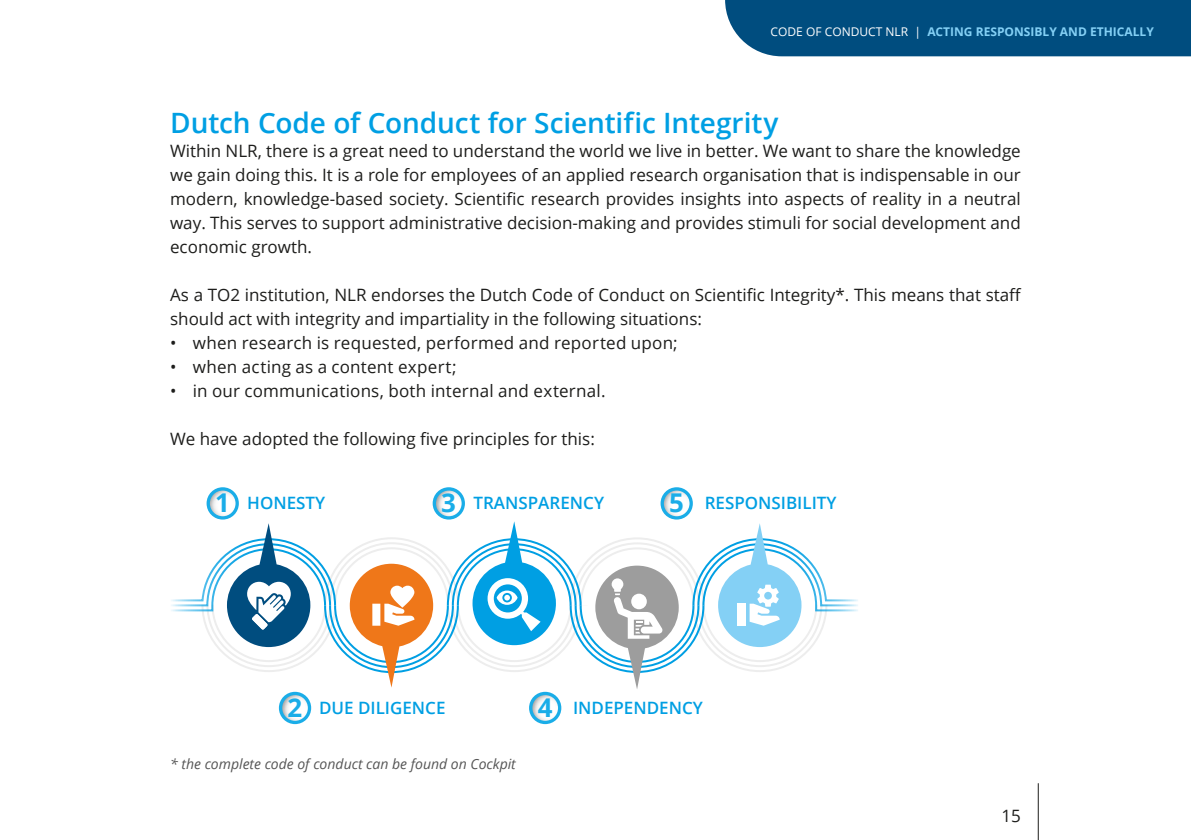
<style>
.page{position:relative;width:1191px;height:840px;background:#fff}
.page>*{position:absolute;margin:0;border:0;box-sizing:border-box;transform-origin:0 0}
.t1{font:600 28px "Open Sans";letter-spacing:-.005em;color:#009fe3}
.t2{font:700 25.8px "Open Sans";color:#1aade8}
.t3{font:17px/24px "Open Sans";color:#1d1d1b;text-align:justify}
.t4{font:600 17px "Open Sans";color:#009fe3}
.t5{font:italic 14px "Open Sans";color:#555}
.t6{font:700 12px "Open Sans";color:#84d0f5}
.s1{font-weight:400;color:#fff}
</style>
<div class="page">
<hr style="left:1037px;top:782px;width:1px;height:57px;background:#1d1d1b">
<div style="left:725px;top:0;width:466px;height:56px;background:#004d7f"></div>
<svg style="left:171px;top:521px;width:687px;height:168px"></svg>
<img style="left:662px;top:488px;width:29px;height:29px">
<div style="left:660px;top:487px;width:33px;height:32px;border:3px solid #1aade8;border-radius:50%"></div>
<img style="left:530px;top:695px;width:30px;height:27px">
<div style="left:529px;top:691px;width:32px;height:32px;border:3px solid #1aade8;border-radius:50%"></div>
<img style="left:434px;top:490px;width:29px;height:27px">
<div style="left:433px;top:487px;width:32px;height:32px;border:3px solid #1aade8;border-radius:50%"></div>
<img style="left:280px;top:695px;width:30px;height:27px">
<div style="left:279px;top:691px;width:32px;height:32px;border:3px solid #1aade8;border-radius:50%"></div>
<img style="left:208px;top:488px;width:29px;height:29px">
<div style="left:206px;top:487px;width:33px;height:32px;border:3px solid #1aade8;border-radius:50%"></div>
<p class="t6" style="left:770px;top:23px;width:385px"><span class="s1">CODE OF CONDUCT NLR |</span> ACTING RESPONSIBLY AND ETHICALLY</p>
<h1 class="t1" style="left:170px;top:103px;width:610px">Dutch Code of Conduct for Scientific Integrity</h1>
<p class="t3" style="left:170px;top:138px;width:852px">Within NLR, there is a great need to understand the world we live in better. We want to share the knowledge we gain doing this. It is a role for employees of an applied research organisation that is indispensable in our modern, knowledge-based society. Scientific research provides insights into aspects of reality in a neutral way. This serves to support administrative decision-making and provides stimuli for social development and economic growth.</p>
<p class="t3" style="left:170px;top:282px;width:853px">As a TO2 institution, NLR endorses the Dutch Code of Conduct on Scientific Integrity*. This means that staff should act with integrity and impartiality in the following situations:</p>
<p class="t3" style="left:170px;top:330px;width:509px">• when research is requested, performed and reported upon;</p>
<p class="t3" style="left:170px;top:354px;width:288px">• when acting as a content expert;</p>
<p class="t3" style="left:170px;top:378px;width:437px">• in our communications, both internal and external.</p>
<p class="t3" style="left:170px;top:426px;width:426px">We have adopted the following five principles for this:</p>
<h2 class="t2" style="left:215px;top:484px;width:16px">1</h2>
<h2 class="t2" style="left:441px;top:484px;width:16px">3</h2>
<p class="t4" style="left:247px;top:490px;width:79px">HONESTY</p>
<h2 class="t2" style="left:669px;top:484px;width:16px">5</h2>
<p class="t4" style="left:473px;top:491px;width:132px">TRANSPARENCY</p>
<p class="t4" style="left:704px;top:491px;width:133px">RESPONSIBILITY</p>
<h2 class="t2" style="left:287px;top:688px;width:16px">2</h2>
<p class="t4" style="left:319px;top:696px;width:128px">DUE DILIGENCE</p>
<h2 class="t2" style="left:538px;top:688px;width:16px">4</h2>
<p class="t4" style="left:573px;top:696px;width:131px">INDEPENDENCY</p>
<p class="t5" style="left:170px;top:753px;width:347px">* the complete code of conduct can be found on Cockpit</p>
<p class="t3" style="left:1001px;top:802px;width:21px">15</p>
</div>
